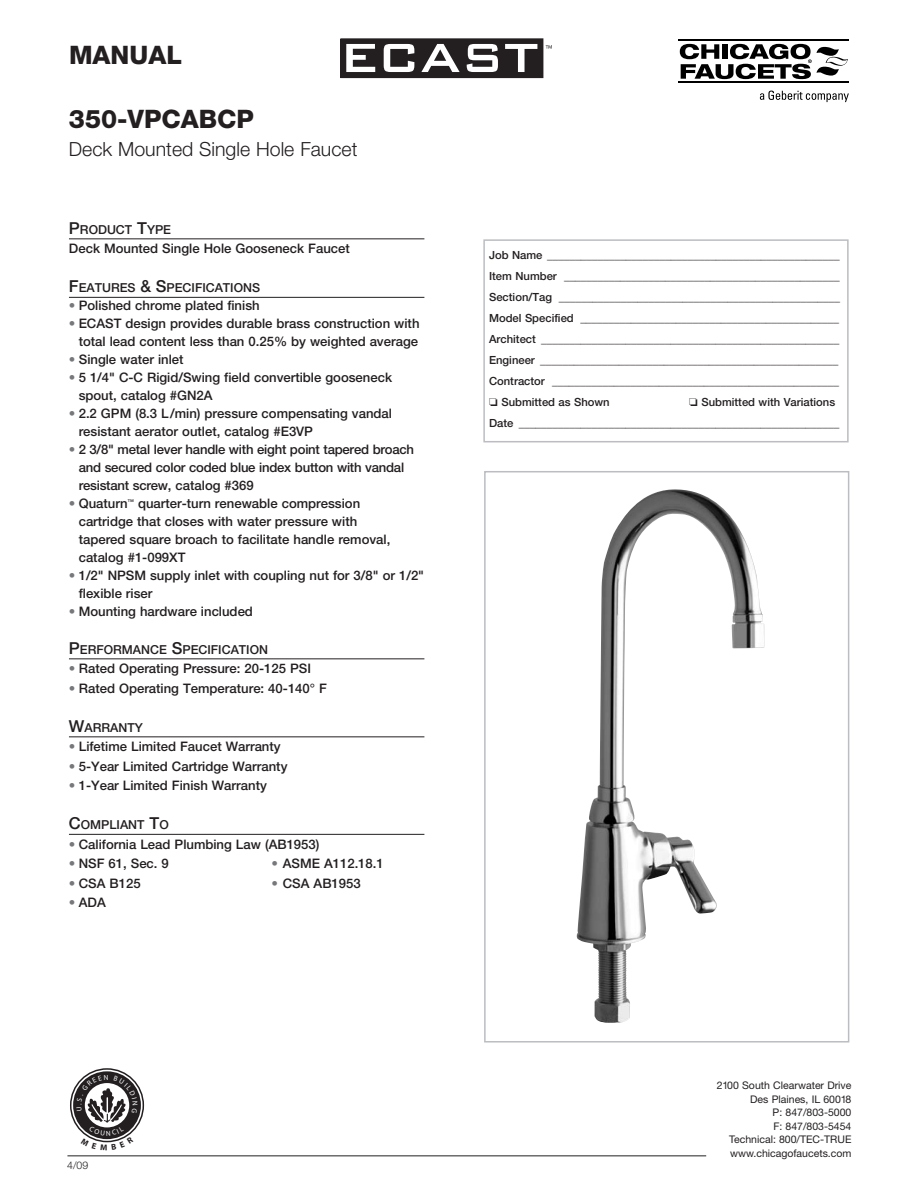
<style>
.page{position:relative;width:918px;height:1188px;background:#fff}
.page>*{position:absolute;margin:0;border:0;box-sizing:border-box;transform-origin:0 0}
.t1{font:800 25.5px "Helvetica Neue LT Com";color:#231f20}
.t2{font:300 19.5px "Helvetica Neue LT Com";color:#231f20}
.t3{font:500 13.2px/18px "Helvetica Neue LT Com";color:#231f20}
.t4{font:500 12.3px "Helvetica Neue LT Com";color:#231f20}
.t5{font:500 11.25px/21px "Helvetica Neue LT Com";color:#231f20}
.t6{font:10.5px/13.5px "Helvetica Neue";color:#231f20;text-align:right}
.t7{font:300 10.5px "Helvetica Neue LT Com";color:#231f20}
.s1{font-size:16.5px}
.s2{color:#77787b}
</style>
<div class="page">
<hr style="left:69px;top:238px;width:355px;height:1px;background:#231f20">
<hr style="left:69px;top:297px;width:355px;height:1px;background:#231f20">
<hr style="left:69px;top:658px;width:355px;height:1px;background:#231f20">
<hr style="left:69px;top:736px;width:355px;height:1px;background:#231f20">
<hr style="left:69px;top:834px;width:355px;height:1px;background:#231f20">
<svg style="left:71px;top:1069px;width:72px;height:73px"></svg>
<div style="left:70px;top:1068px;width:74px;height:74px;border:2px solid #231f20;border-radius:50%"></div>
<svg style="left:73px;top:1071px;width:68px;height:68px"></svg>
<hr style="left:67px;top:1155px;width:639px;height:1px;background:#231f20">
<div style="left:483px;top:239px;width:366px;height:203px;border:2px solid #bbbdc0"></div>
<hr style="left:678px;top:82px;width:171px;height:1px;background:#000">
<hr style="left:678px;top:39px;width:171px;height:1px;background:#000">
<svg style="left:680px;top:44px;width:168px;height:35px"></svg>
<svg style="left:760px;top:91px;width:89px;height:11px"></svg>
<div style="left:484px;top:471px;width:365px;height:572px;border:2px solid #bbbdc0"></div>
<img style="left:594px;top:513px;width:141px;height:510px">
<div style="left:341px;top:39px;width:202px;height:39px;background:#231f20"></div>
<div style="left:340px;top:38px;width:203px;height:40px;border:1px solid #231f20"></div>
<svg style="left:346px;top:44px;width:29px;height:28px"></svg>
<svg style="left:384px;top:44px;width:30px;height:28px"></svg>
<svg style="left:421px;top:44px;width:39px;height:28px"></svg>
<svg style="left:467px;top:44px;width:31px;height:28px"></svg>
<svg style="left:505px;top:44px;width:32px;height:28px"></svg>
<svg style="left:546px;top:45px;width:6px;height:4px"></svg>
<svg style="left:77px;top:1075px;width:61px;height:68px"></svg>
<h1 class="t1" style="left:69px;top:46px;width:114px">MANUAL</h1>
<h1 class="t1" style="left:69px;top:110px;width:187px">350-VPCABCP</h1>
<h2 class="t2" style="left:69px;top:142px;width:290px">Deck Mounted Single Hole Faucet</h2>
<p class="t4" style="left:69px;top:225px;width:104px"><span class="s1">P</span>RODUCT <span class="s1">T</span>YPE</p>
<p class="t3" style="left:69px;top:241px;width:282px">Deck Mounted Single Hole Gooseneck Faucet</p>
<p class="t4" style="left:69px;top:283px;width:193px"><span class="s1">F</span>EATURES <span class="s1">&amp; S</span>PECIFICATIONS</p>
<p class="t3" style="left:69px;top:298px;width:192px"><span class="s2">•</span> Polished chrome plated finish</p>
<p class="t3" style="left:69px;top:316px;width:352px;text-align:right"><span class="s2">•</span> ECAST design provides durable brass construction with total lead content less than 0.25% by weighted average</p>
<p class="t3" style="left:69px;top:352px;width:116px"><span class="s2">•</span> Single water inlet</p>
<p class="t3" style="left:79px;top:370px;width:315px;text-indent:-10px"><span class="s2">•</span> 5 1/4" C-C Rigid/Swing field convertible gooseneck spout, catalog #GN2A</p>
<p class="t3" style="left:79px;top:406px;width:315px;text-indent:-10px"><span class="s2">•</span> 2.2 GPM (8.3 L/min) pressure compensating vandal resistant aerator outlet, catalog #E3VP</p>
<p class="t3" style="left:79px;top:442px;width:337px;text-indent:-10px"><span class="s2">•</span> 2 3/8" metal lever handle with eight point tapered broach and secured color coded blue index button with vandal resistant screw, catalog #369</p>
<p class="t3" style="left:79px;top:496px;width:313px;text-indent:-10px"><span class="s2">•</span> Quaturn<sup>™</sup> quarter-turn renewable compression cartridge that closes with water pressure with tapered square broach to facilitate handle removal, catalog #1-099XT</p>
<p class="t3" style="left:79px;top:568px;width:347px;text-indent:-10px"><span class="s2">•</span> 1/2" NPSM supply inlet with coupling nut for 3/8" or 1/2" flexible riser</p>
<p class="t3" style="left:69px;top:604px;width:186px"><span class="s2">•</span> Mounting hardware included</p>
<p class="t4" style="left:69px;top:645px;width:201px"><span class="s1">P</span>ERFORMANCE <span class="s1">S</span>PECIFICATION</p>
<p class="t3" style="left:69px;top:661px;width:244px"><span class="s2">•</span> Rated Operating Pressure: 20-125 PSI</p>
<p class="t3" style="left:69px;top:680px;width:259px"><span class="s2">•</span> Rated Operating Temperature: 40-140° F</p>
<p class="t4" style="left:69px;top:723px;width:75px"><span class="s1">W</span>ARRANTY</p>
<p class="t3" style="left:69px;top:739px;width:213px"><span class="s2">•</span> Lifetime Limited Faucet Warranty</p>
<p class="t3" style="left:69px;top:758px;width:220px"><span class="s2">•</span> 5-Year Limited Cartridge Warranty</p>
<p class="t3" style="left:69px;top:778px;width:199px"><span class="s2">•</span> 1-Year Limited Finish Warranty</p>
<p class="t4" style="left:69px;top:820px;width:101px"><span class="s1">C</span>OMPLIANT <span class="s1">T</span>O</p>
<p class="t3" style="left:69px;top:836px;width:252px"><span class="s2">•</span> California Lead Plumbing Law (AB1953)</p>
<p class="t3" style="left:69px;top:856px;width:101px"><span class="s2">•</span> NSF 61, Sec. 9</p>
<p class="t3" style="left:271px;top:856px;width:114px"><span class="s2">•</span> ASME A112.18.1</p>
<p class="t3" style="left:69px;top:875px;width:73px"><span class="s2">•</span> CSA B125</p>
<p class="t3" style="left:271px;top:875px;width:91px"><span class="s2">•</span> CSA AB1953</p>
<p class="t3" style="left:69px;top:895px;width:38px"><span class="s2">•</span> ADA</p>
<p class="t5" style="left:489px;top:246px;width:353px">Job Name ____________________________________________________ Item Number _________________________________________________ Section/Tag __________________________________________________ Model Specified ______________________________________________ Architect _____________________________________________________ Engineer _____________________________________________________ Contractor ___________________________________________________ ❏ Submitted as Shown</p>
<p class="t5" style="left:489px;top:393px;width:352px;text-indent:200px">❏ Submitted with Variations<br>Date _________________________________________________________</p>
<p class="t7" style="left:67px;top:1161px;width:23px">4/09</p>
<p class="t6" style="left:717px;top:1080px;width:136px">2100 South Clearwater Drive<br>Des Plaines, IL 60018<br>P: 847/803-5000<br>F: 847/803-5454<br>Technical: 800/TEC-TRUE www.chicagofaucets.com</p>
</div>
